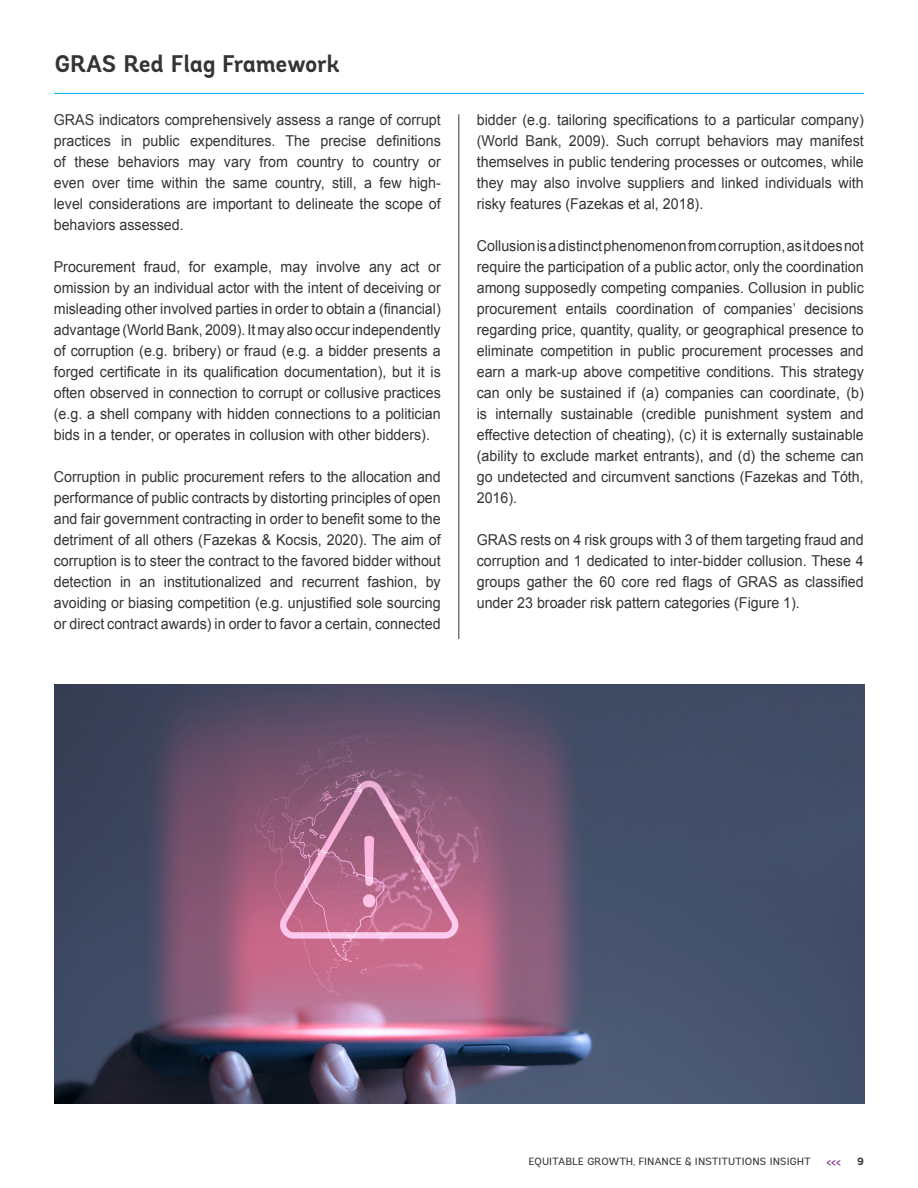
<style>
.page{position:relative;width:918px;height:1188px;background:#fff}
.page>*{position:absolute;margin:0;border:0;box-sizing:border-box;transform-origin:0 0}
.body{font:700 24px "Andes";letter-spacing:-.015em;color:#343437;scale:.95 1}
.body-2{font:15px/21px "Arial";color:#343437;text-align:justify;scale:.95 1}
.t1{font:700 12px "Andes";color:#862b91;scale:.95 1}
.t2{font:10.5px "Andes";letter-spacing:-.015em;color:#343437}
.t3{font:700 10.5px "Andes";color:#343437}
</style>
<div class="page">
<img style="left:55px;top:685px;width:810px;height:418px">
<hr style="left:54px;top:93px;width:810px;height:1px;background:#00aeef">
<hr style="left:459px;top:114px;width:1px;height:525px;background:#343437">
<p class="body" style="left:54px;top:48px;width:303px">GRAS Red Flag Framework</p>
<p class="body-2" style="left:54px;top:110px;width:409px">GRAS indicators comprehensively assess a range of corrupt practices in public expenditures. The precise definitions of these behaviors may vary from country to country or even over time within the same country, still, a few high&shy;level considerations are important to delineate the scope of behaviors assessed.</p>
<p class="body-2" style="left:54px;top:257px;width:409px">Procurement fraud, for example, may involve any act or omission by an individual actor with the intent of deceiving or misleading other involved parties in order to obtain a (financial) advantage (World Bank, 2009). It may also occur independently of corruption (e.g. bribery) or fraud (e.g. a bidder presents a forged certificate in its qualification documentation), but it is often observed in connection to corrupt or collusive practices (e.g. a shell company with hidden connections to a politician bids in a tender, or operates in collusion with other bidders).</p>
<p class="body-2" style="left:54px;top:467px;width:409px">Corruption in public procurement refers to the allocation and performance of public contracts by distorting principles of open and fair government contracting in order to benefit some to the detriment of all others (Fazekas &amp; Kocsis, 2020). The aim of corruption is to steer the contract to the favored bidder without detection in an institutionalized and recurrent fashion, by avoiding or biasing competition (e.g. unjustified sole sourcing or direct contract awards) in order to favor a certain, connected</p>
<p class="body-2" style="left:477px;top:110px;width:409px">bidder (e.g. tailoring specifications to a particular company) (World Bank, 2009). Such corrupt behaviors may manifest themselves in public tendering processes or outcomes, while they may also involve suppliers and linked individuals with risky features (Fazekas et al, 2018).</p>
<p class="body-2" style="left:477px;top:236px;width:409px">Collusion is a distinct phenomenon from corruption, as it does not require the participation of a public actor, only the coordination among supposedly competing companies. Collusion in public procurement entails coordination of companies’ decisions regarding price, quantity, quality, or geographical presence to eliminate competition in public procurement processes and earn a mark-up above competitive conditions. This strategy can only be sustained if (a) companies can coordinate, (b) is internally sustainable (credible punishment system and effective detection of cheating), (c) it is externally sustainable (ability to exclude market entrants), and (d) the scheme can go undetected and circumvent sanctions (Fazekas and Tóth, 2016).</p>
<p class="body-2" style="left:477px;top:530px;width:409px">GRAS rests on 4 risk groups with 3 of them targeting fraud and corruption and 1 dedicated to inter-bidder collusion. These 4 groups gather the 60 core red flags of GRAS as classified under 23 broader risk pattern categories (Figure 1).</p>
<p class="t2" style="left:529px;top:1155px;width:284px">EQUITABLE GROWTH, FINANCE &amp; INSTITUTIONS INSIGHT</p>
<p class="t1" style="left:826px;top:1154px;width:17px">&lt;&lt;&lt;</p>
<p class="t3" style="left:857px;top:1155px;width:8px">9</p>
</div>
